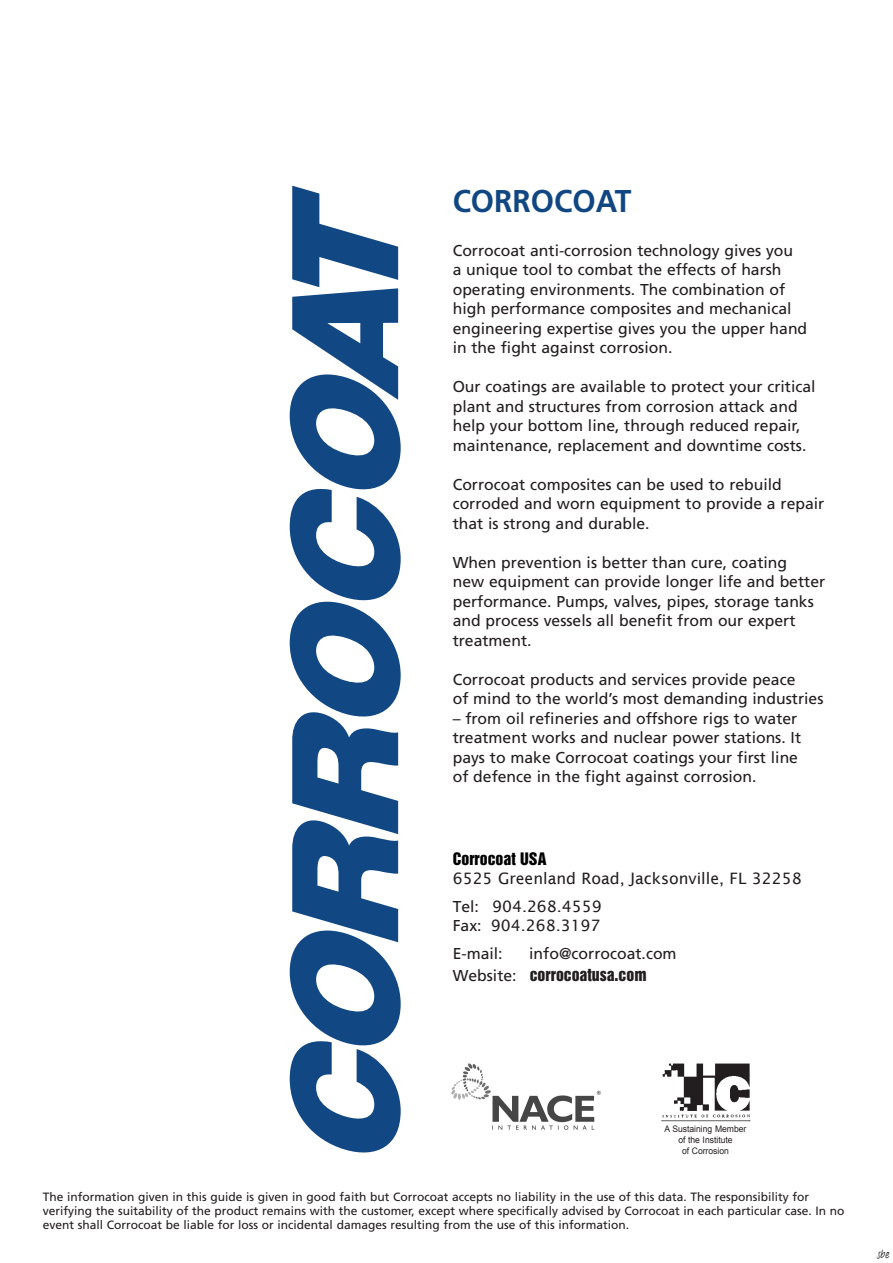
<style>
.page{position:relative;width:893px;height:1263px;background:#fff}
.page>*{position:absolute;margin:0;border:0;box-sizing:border-box;transform-origin:0 0}
.t1{font:700 31.5px "Frutiger";color:#104782;scale:.95 1}
.t2{font:15.75px/19.5px "Frutiger";color:#221d1e}
.t3{font:15.75px/28px "Lucida Sans";color:#221d1e}
.t4{font:15.75px "Helvetica Inserat";color:#221d1e}
.t5{font:15.75px "Helvetica Inserat";color:#000}
.t6{font:12px/14.4px "Frutiger";color:#221d1e}
.t7{font:11.85px "Adobe Hand A";color:#000}
.t8{font:9px/10.8px "Arial";color:#221d1e;text-align:center;scale:.95 1}
.s1{font-family:"Frutiger"}
</style>
<div class="page">
<svg style="left:290px;top:186px;width:110px;height:967px"></svg>
<img style="left:661px;top:1063px;width:90px;height:59px">
<img style="left:451px;top:1064px;width:149px;height:66px">
<h1 class="t1" style="left:452px;top:189px;width:190px">CORROCOAT</h1>
<p class="t2" style="left:452px;top:242px;width:356px">Corrocoat anti-corrosion technology gives you<br>a unique tool to combat the effects of harsh operating environments. The combination of high performance composites and mechanical engineering expertise gives you the upper hand in the fight against corrosion.</p>
<p class="t2" style="left:452px;top:378px;width:364px">Our coatings are available to protect your critical plant and structures from corrosion attack and help your bottom line, through reduced repair, maintenance, replacement and downtime costs.</p>
<p class="t2" style="left:452px;top:476px;width:373px">Corrocoat composites can be used to rebuild corroded and worn equipment to provide a repair that is strong and durable.</p>
<p class="t2" style="left:452px;top:554px;width:374px">When prevention is better than cure, coating<br>new equipment can provide longer life and better performance. Pumps, valves, pipes, storage tanks and process vessels all benefit from our expert treatment.</p>
<p class="t2" style="left:452px;top:671px;width:372px">Corrocoat products and services provide peace<br>of mind to the world’s most demanding industries</p>
<p class="t2" style="left:452px;top:710px;width:350px">– from oil refineries and offshore rigs to water treatment works and nuclear power stations. It pays to make Corrocoat coatings your first line of defence in the fight against corrosion.</p>
<p class="t5" style="left:453px;top:849px;width:95px">Corrocoat USA</p>
<p class="t3" style="left:452px;top:864px;width:350px">6525 Greenland Road, Jacksonville, FL 32258<br><span class="s1">Tel:</span> 904.268.4559</p>
<p class="t3" style="left:452px;top:911px;width:149px"><span class="s1">Fax:</span> 904.268.3197</p>
<p class="t2" style="left:452px;top:945px;width:51px">E-mail:</p>
<p class="t2" style="left:529px;top:945px;width:149px">info@corrocoat.com</p>
<p class="t4" style="left:452px;top:965px;width:195px"><span class="s1">Website:</span> corrocoatusa.com</p>
<p class="t8" style="left:664px;top:1124px;width:88px">A Sustaining Member of the Institute<br>of Corrosion</p>
<p class="t6" style="left:43px;top:1190px;width:803px">The information given in this guide is given in good faith but Corrocoat accepts no liability in the use of this data. The responsibility for verifying the suitability of the product remains with the customer, except where specifically advised by Corrocoat in each particular case. In no event shall Corrocoat be liable for loss or incidental damages resulting from the use of this information.</p>
<p class="t7" style="left:877px;top:1247px;width:14px">sbe</p>
</div>
